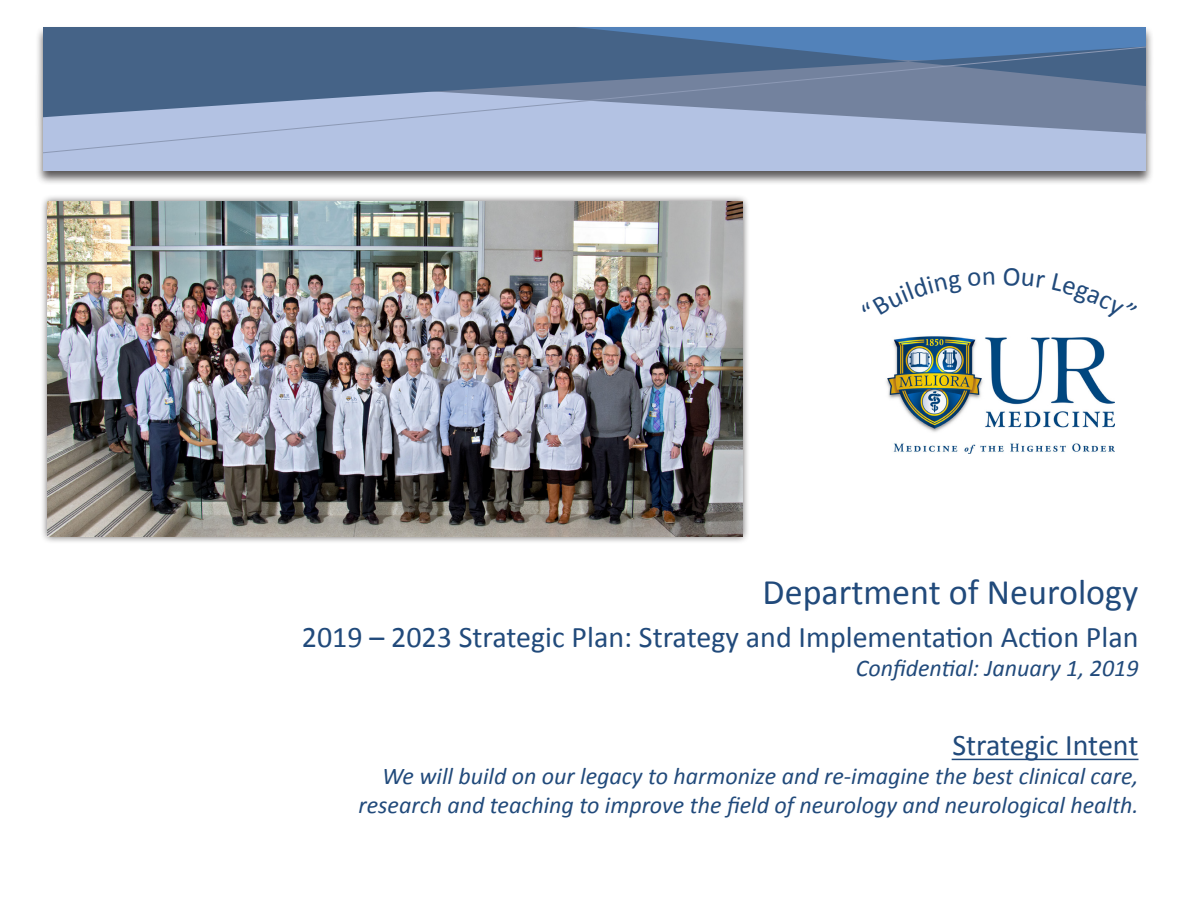
<style>
.page{position:relative;width:1188px;height:918px;background:#fff}
.page>*{position:absolute;margin:0;border:0;box-sizing:border-box;transform-origin:0 0}
.t1{font:36px "Calibri";color:#214a7b}
.t2{font:30px "Calibri";color:#214a7b}
.t3{font:italic 24px "Calibri";color:#214a7b}
</style>
<div class="page">
<div style="left:35px;top:26px;width:1119px;height:159px;background:#231f20;opacity:.75"></div>
<div style="left:43px;top:164px;width:1103px;height:6px;background:#b3c2e3"></div>
<svg style="left:43px;top:27px;width:1103px;height:10px;background:#4b719f"></svg>
<svg style="left:43px;top:37px;width:1103px;height:127px;background:#7d92b5"></svg>
<hr style="left:952px;top:759px;width:187px;height:1px;background:#214a7b">
<img style="left:886px;top:336px;width:228px;height:117px">
<div style="left:40px;top:194px;width:710px;height:350px;background:#231f20;opacity:.75"></div>
<img style="left:48px;top:201px;width:694px;height:335px">
<p class="t1" style="left:763px;top:570px;width:377px">Department of Neurology</p>
<p class="t2" style="left:302px;top:619px;width:838px">2019 – 2023 Strategic Plan: Strategy and Implementation Action Plan</p>
<p class="t3" style="left:856px;top:653px;width:284px">Confidential: January 1, 2019</p>
<p class="t2" style="left:952px;top:727px;width:188px">Strategic Intent</p>
<p class="t3" style="left:382px;top:761px;width:758px">We will build on our legacy to harmonize and re-imagine the best clinical care,</p>
<p class="t3" style="left:359px;top:790px;width:781px">research and teaching to improve the field of neurology and neurological health.</p>
</div>
